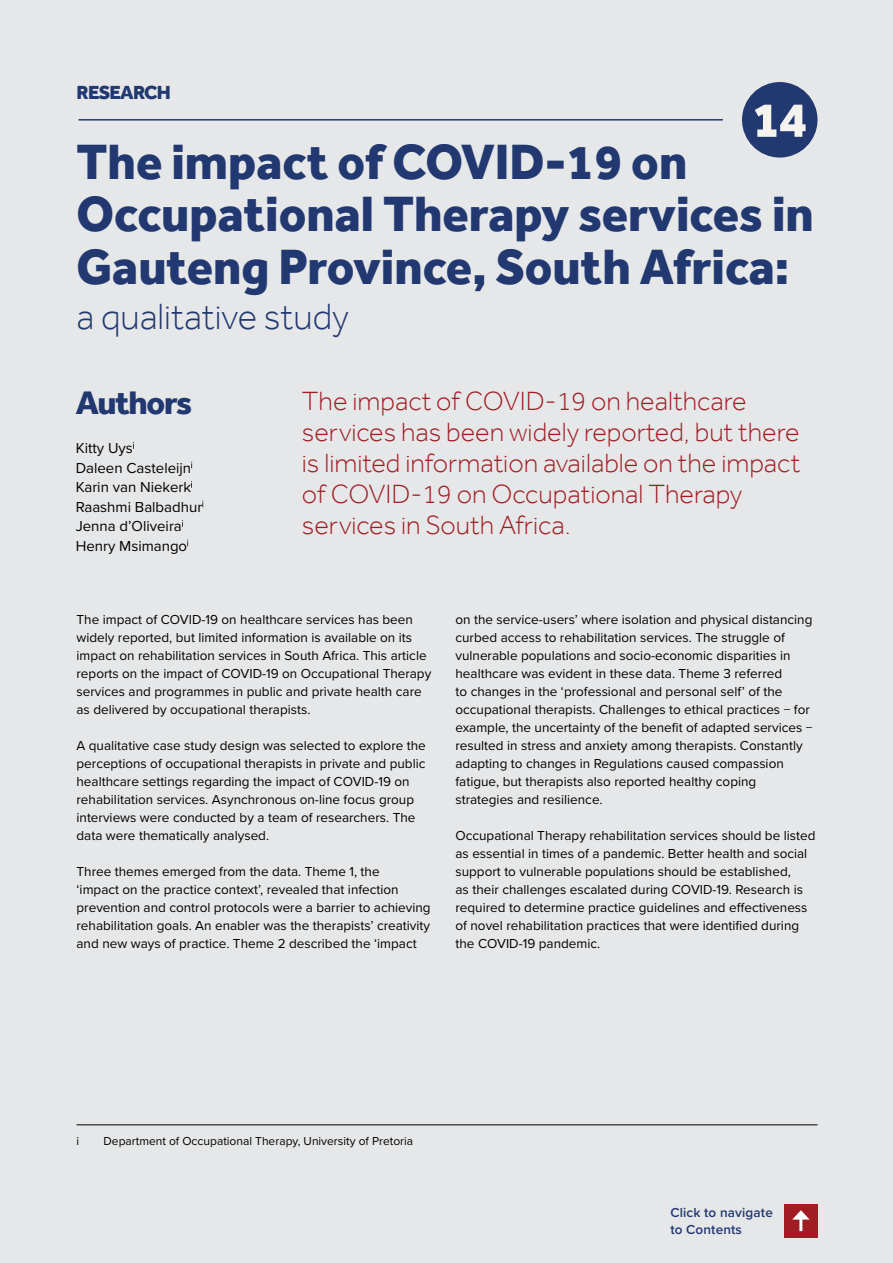
<style>
.page{position:relative;width:893px;height:1263px;background:#e6e7e8}
.page>*{position:absolute;margin:0;border:0;box-sizing:border-box;transform-origin:0 0}
.Chapter_Main_Header{font:800 51px/52.5px "Effra";color:#223870}
.Chapter_Number_Main{font:800 51px "Effra";color:#f5f3ed}
.Chapter_Main_Header-2{font:300 37.5px "Effra";color:#223870}
.Author{font:800 33.6px "Effra";letter-spacing:-.04em;color:#223870}
.Quote_Review{font:300 27.15px/31px "Effra";color:#a11d24}
.t1{font:800 19.5px "Effra";letter-spacing:-.04em;color:#223870}
.Authors_Name{font:15px "Proxima Nova";color:#000}
.body{font:13.5px/18px "Proxima Nova";color:#000}
.Navigation_Buttons{font:600 13.5px/16.5px "Proxima Nova";letter-spacing:.01em;color:#223870}
.t2{font:12px "Proxima Nova";color:#000}
</style>
<div class="page">
<hr style="left:79px;top:119px;width:644px;height:2px;background:#223870">
<div style="left:742px;top:82px;width:75px;height:76px;background:#223870;border-radius:50%"></div>
<hr style="left:77px;top:1124px;width:740px;height:1px;background:#000">
<div style="left:784px;top:1205px;width:33px;height:33px;background:#a11d24"></div>
<hr style="left:799px;top:1217px;width:3px;height:14px;background:#fff">
<svg style="left:793px;top:1210px;width:16px;height:9px"></svg>
<p class="t1" style="left:77px;top:81px;width:96px">RESEARCH</p>
<p class="Chapter_Number_Main" style="left:752px;top:89px;width:57px">14</p>
<h1 class="Chapter_Main_Header" style="left:77px;top:135px;width:739px">The impact of COVID-19 on<br>Occupational Therapy services in<br>Gauteng Province, South Africa:</h1>
<h1 class="Chapter_Main_Header-2" style="left:77px;top:294px;width:274px">a qualitative study</h1>
<h2 class="Author" style="left:76px;top:383px;width:118px">Authors</h2>
<p class="Authors_Name" style="left:76px;top:437px;width:59px">Kitty Uys</p>
<p class="Authors_Name" style="left:76px;top:457px;width:117px">Daleen Casteleijn</p>
<p class="Authors_Name" style="left:76px;top:476px;width:117px">Karin van Niekerk</p>
<p class="Authors_Name" style="left:76px;top:496px;width:128px">Raashmi Balbadhur</p>
<p class="Authors_Name" style="left:76px;top:515px;width:108px">Jenna d’Oliveira</p>
<p class="Authors_Name" style="left:76px;top:535px;width:113px">Henry Msimango</p>
<p class="Quote_Review" style="left:302px;top:385px;width:500px">The impact of COVID-19 on healthcare services has been widely reported, but there is limited information available on the impact of COVID-19 on Occupational Therapy services in South Africa.</p>
<p class="body" style="left:77px;top:610px;width:356px">The impact of COVID-19 on healthcare services has been widely reported, but limited information is available on its impact on rehabilitation services in South Africa. This article reports on the impact of COVID-19 on Occupational Therapy services and programmes in public and private health care as delivered by occupational therapists.</p>
<p class="body" style="left:77px;top:736px;width:351px">A qualitative case study design was selected to explore the perceptions of occupational therapists in private and public healthcare settings regarding the impact of COVID-19 on rehabilitation services. Asynchronous on-line focus group interviews were conducted by a team of researchers. The data were thematically analysed.</p>
<p class="body" style="left:77px;top:862px;width:356px">Three themes emerged from the data. Theme 1, the<br>‘impact on the practice context’, revealed that infection prevention and control protocols were a barrier to achieving rehabilitation goals. An enabler was the therapists’ creativity and new ways of practice. Theme 2 described the ‘impact</p>
<p class="body" style="left:455px;top:610px;width:358px">on the service-users’ where isolation and physical distancing curbed access to rehabilitation services. The struggle of vulnerable populations and socio-economic disparities in healthcare was evident in these data. Theme 3 referred<br>to changes in the ‘professional and personal self’ of the occupational therapists. Challenges to ethical practices − for example, the uncertainty of the benefit of adapted services − resulted in stress and anxiety among therapists. Constantly adapting to changes in Regulations caused compassion fatigue, but therapists also reported healthy coping strategies and resilience.</p>
<p class="body" style="left:455px;top:826px;width:361px">Occupational Therapy rehabilitation services should be listed as essential in times of a pandemic. Better health and social support to vulnerable populations should be established,<br>as their challenges escalated during COVID-19. Research is required to determine practice guidelines and effectiveness of novel rehabilitation practices that were identified during the COVID-19 pandemic.</p>
<p class="t2" style="left:77px;top:1131px;width:4px">i</p>
<p class="t2" style="left:104px;top:1131px;width:311px">Department of Occupational Therapy, University of Pretoria</p>
<p class="Navigation_Buttons" style="left:670px;top:1204px;width:104px">Click to navigate to Contents</p>
</div>
